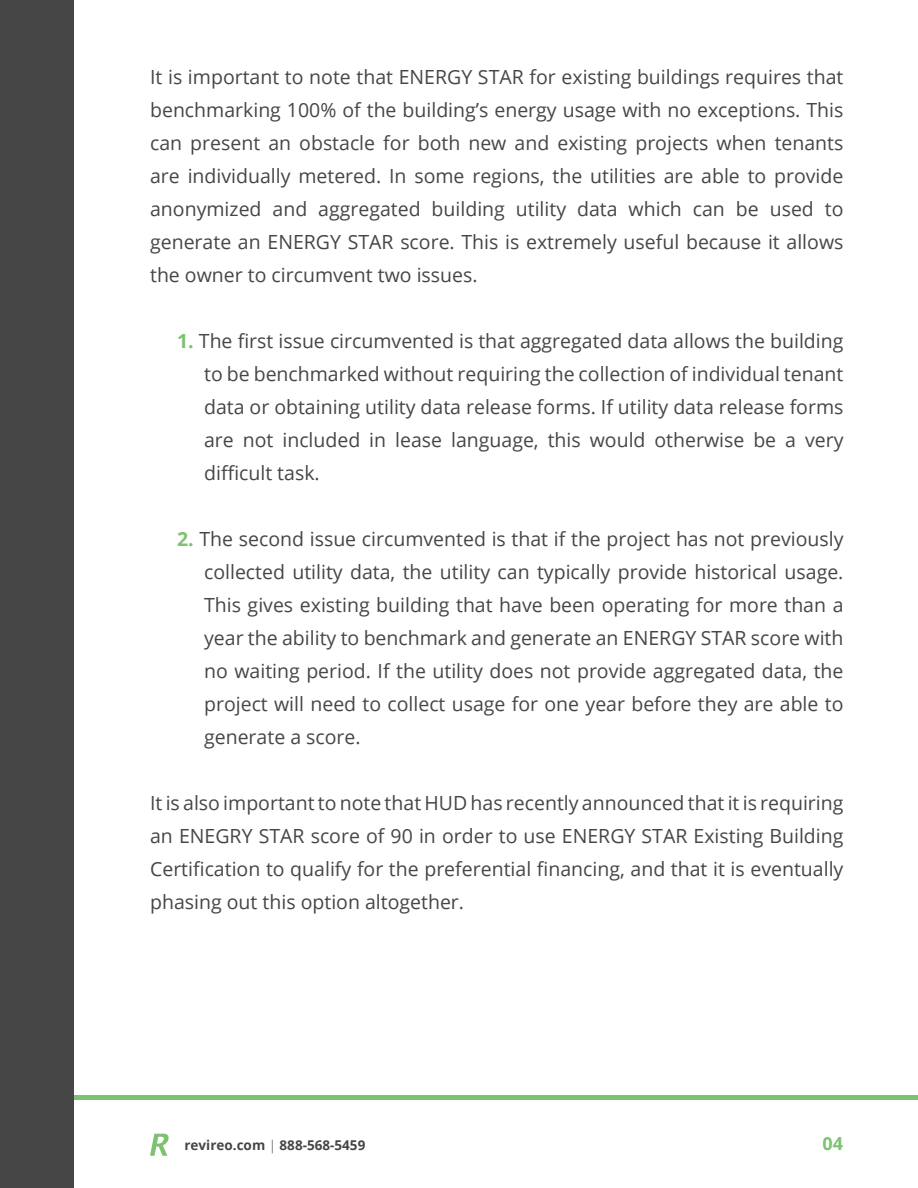
<style>
.page{position:relative;width:918px;height:1188px;background:#fff}
.page>*{position:absolute;margin:0;border:0;box-sizing:border-box;transform-origin:0 0}
.t1{font:19.5px/33px "Open Sans";color:#464647;text-align:justify}
.t2{font:700 18px "Open Sans";color:#7dc270}
.t3{font:700 13.5px "Open Sans";color:#464647}
.s1{font-weight:700;color:#7dc270}
.s2{font-weight:300}
</style>
<div class="page">
<svg style="left:150px;top:1134px;width:19px;height:22px"></svg>
<hr style="left:0;top:1095px;width:918px;height:4px;background:#7dc270">
<div style="left:0;top:0;width:74px;height:1188px;background:#464647"></div>
<p class="t1" style="left:150px;top:60px;width:695px">It is important to note that ENERGY STAR for existing buildings requires that benchmarking 100% of the building’s energy usage with no exceptions. This can present an obstacle for both new and existing projects when tenants are individually metered. In some regions, the utilities are able to provide anonymized and aggregated building utility data which can be used to generate an ENERGY STAR score. This is extremely useful because it allows the owner to circumvent two issues.</p>
<p class="t1" style="left:204px;top:324px;width:641px;text-indent:-27px"><span class="s1">1.</span> The first issue circumvented is that aggregated data allows the building to be benchmarked without requiring the collection of individual tenant data or obtaining utility data release forms. If utility data release forms are not included in lease language, this would otherwise be a very difficult task.</p>
<p class="t1" style="left:204px;top:522px;width:641px;text-indent:-27px"><span class="s1">2.</span> The second issue circumvented is that if the project has not previously collected utility data, the utility can typically provide historical usage.<br>This gives existing building that have been operating for more than a year the ability to benchmark and generate an ENERGY STAR score with no waiting period. If the utility does not provide aggregated data, the project will need to collect usage for one year before they are able to generate a score.</p>
<p class="t1" style="left:150px;top:786px;width:695px">It is also important to note that HUD has recently announced that it is requiring an ENEGRY STAR score of 90 in order to use ENERGY STAR Existing Building Certification to qualify for the preferential financing, and that it is eventually phasing out this option altogether.</p>
<p class="t3" style="left:184px;top:1135px;width:182px">revireo.com <span class="s2">|</span> 888-568-5459</p>
<p class="t2" style="left:822px;top:1131px;width:22px">04</p>
</div>
